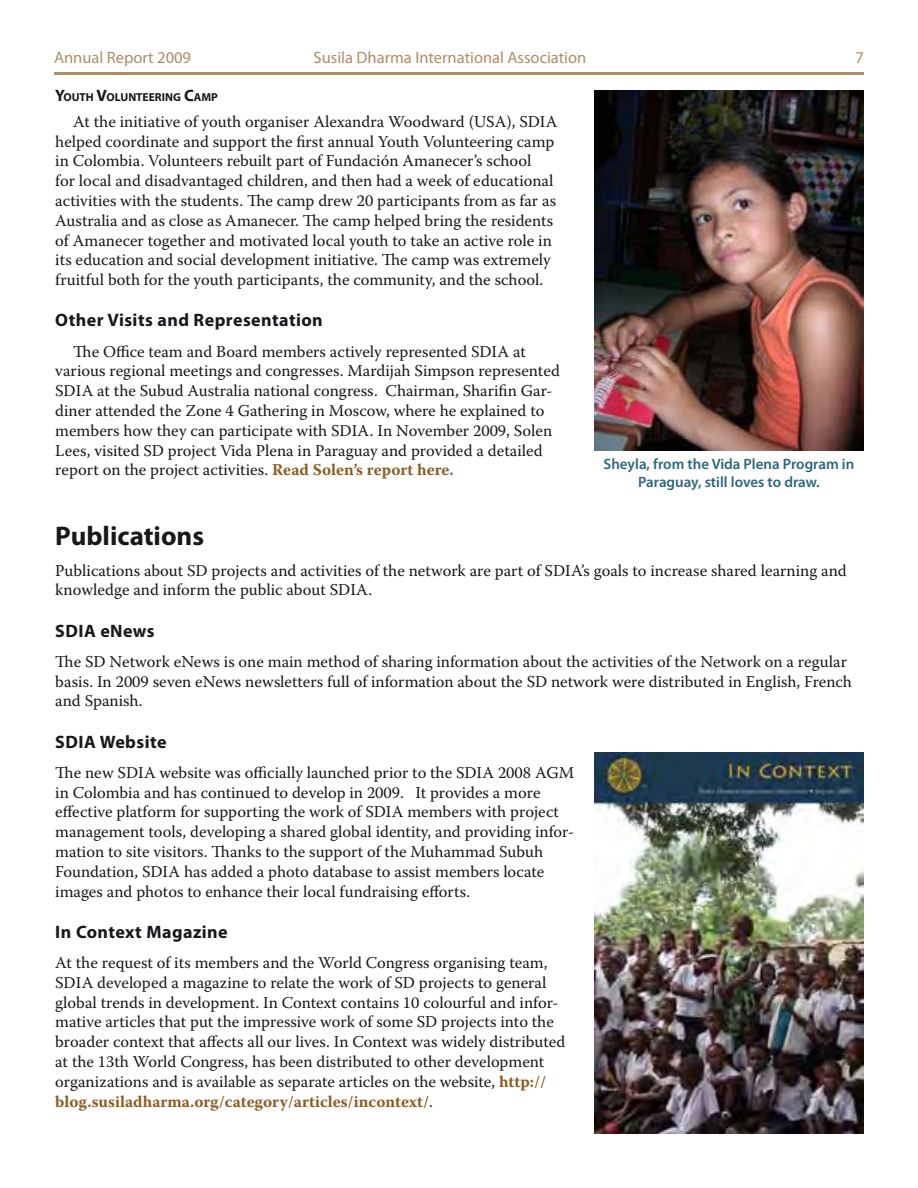
<style>
.page{position:relative;width:918px;height:1188px;background:#fff}
.page>*{position:absolute;margin:0;border:0;box-sizing:border-box;transform-origin:0 0}
.t1{font:700 27px "Myriad Pro";color:#1a171c}
.t2{font:700 18px "Myriad Pro";letter-spacing:.025em;color:#1a171c}
.t3{font:16.5px/19.8px "Warnock Pro";color:#1a171c}
.t4{font:16.5px "Myriad Pro";color:#af8d65}
.t5{font:600 15px/18px "Myriad Pro";color:#2c677a;text-align:center}
.t6{font:700 11.55px "Myriad Pro";color:#1a171c}
.s1{font-size:16.5px}
.s2{font-weight:700;color:#8d5c23}
</style>
<div class="page">
<hr style="left:54px;top:72px;width:810px;height:3px;background:#af8d65">
<img style="left:594px;top:90px;width:270px;height:360px">
<img style="left:594px;top:752px;width:270px;height:382px">
<p class="t4" style="left:54px;top:47px;width:139px">Annual Report 2009</p>
<p class="t4" style="left:314px;top:47px;width:274px">Susila Dharma International Association</p>
<p class="t4" style="left:856px;top:47px;width:10px">7</p>
<p class="t6" style="left:55px;top:90px;width:164px"><span class="s1">Y</span>OUTH <span class="s1">V</span>OLUNTEERING <span class="s1">C</span>AMP</p>
<p class="t3" style="left:55px;top:111px;width:504px;text-indent:18px">At the initiative of youth organiser Alexandra Woodward (USA), SDIA helped coordinate and support the first annual Youth Volunteering camp in Colombia. Volunteers rebuilt part of Fundación Amanecer’s school<br>for local and disadvantaged children, and then had a week of educational activities with the students. The camp drew 20 participants from as far as Australia and as close as Amanecer. The camp helped bring the residents of Amanecer together and motivated local youth to take an active role in its education and social development initiative. The camp was extremely fruitful both for the youth participants, the community, and the school.</p>
<p class="t2" style="left:55px;top:309px;width:269px">Other Visits and Representation</p>
<p class="t3" style="left:55px;top:341px;width:506px;text-indent:18px">The Office team and Board members actively represented SDIA at various regional meetings and congresses. Mardijah Simpson represented SDIA at the Subud Australia national congress. Chairman, Sharifin Gar&shy;diner attended the Zone 4 Gathering in Moscow, where he explained to members how they can participate with SDIA. In November 2009, Solen Lees, visited SD project Vida Plena in Paraguay and provided a detailed report on the project activities. <span class="s2">Read Solen’s report here.</span></p>
<p class="t5" style="left:604px;top:455px;width:252px">Sheyla, from the Vida Plena Program in<br>Paraguay, still loves to draw.</p>
<h1 class="t1" style="left:55px;top:519px;width:150px">Publications</h1>
<p class="t3" style="left:55px;top:560px;width:793px">Publications about SD projects and activities of the network are part of SDIA’s goals to increase shared learning and knowledge and inform the public about SDIA.</p>
<p class="t2" style="left:55px;top:619px;width:101px">SDIA eNews</p>
<p class="t3" style="left:55px;top:651px;width:798px">The SD Network eNews is one main method of sharing information about the activities of the Network on a regular basis. In 2009 seven eNews newsletters full of information about the SD network were distributed in English, French and Spanish.</p>
<p class="t2" style="left:55px;top:730px;width:113px">SDIA Website</p>
<p class="t3" style="left:55px;top:762px;width:520px">The new SDIA website was officially launched prior to the SDIA 2008 AGM in Colombia and has continued to develop in 2009. It provides a more effective platform for supporting the work of SDIA members with project management tools, developing a shared global identity, and providing infor&shy;mation to site visitors. Thanks to the support of the Muhammad Subuh Foundation, SDIA has added a photo database to assist members locate images and photos to enhance their local fundraising efforts.</p>
<p class="t2" style="left:55px;top:920px;width:174px">In Context Magazine</p>
<p class="t3" style="left:55px;top:952px;width:512px">At the request of its members and the World Congress organising team, SDIA developed a magazine to relate the work of SD projects to general global trends in development. In Context contains 10 colourful and infor&shy;mative articles that put the impressive work of some SD projects into the broader context that affects all our lives. In Context was widely distributed at the 13th World Congress, has been distributed to other development organizations and is available as separate articles on the website, <span class="s2">http:// blog.susiladharma.org/category/articles/incontext/</span>.</p>
</div>
